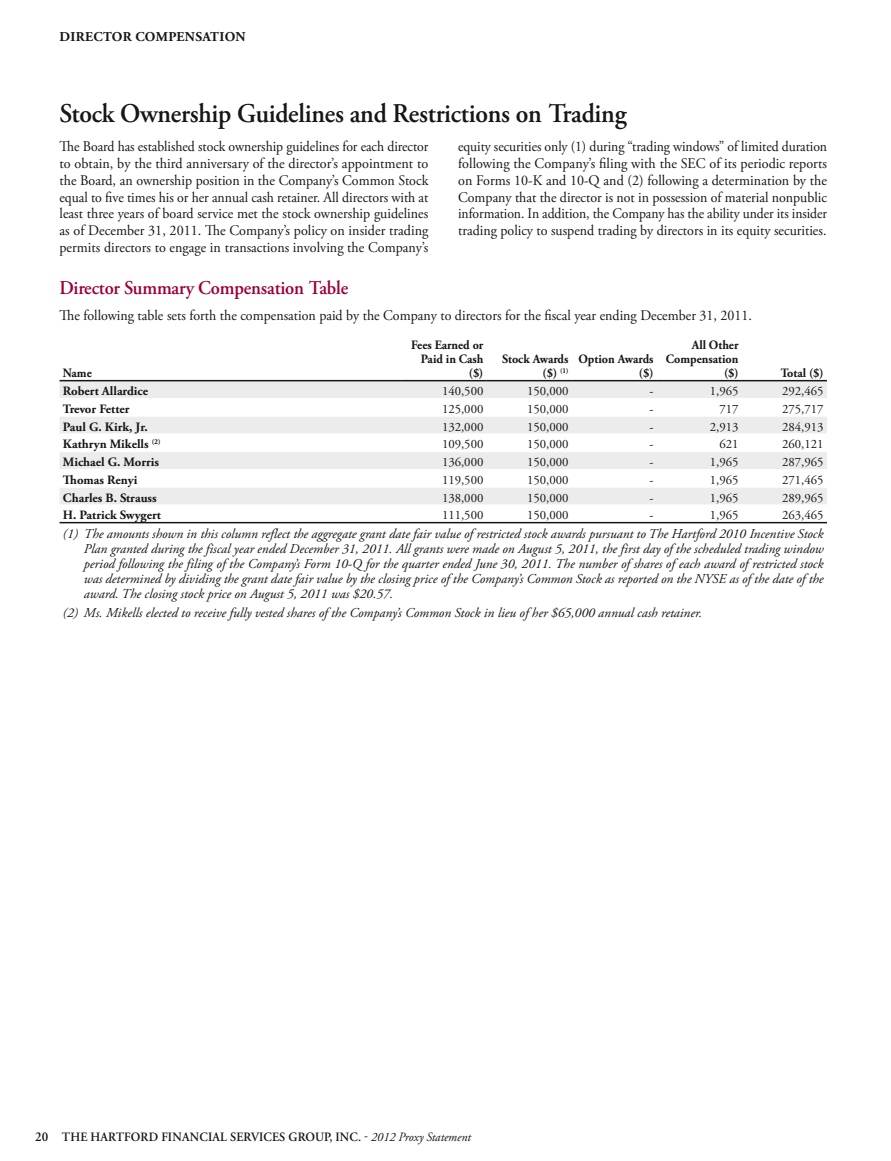
<style>
.page{position:relative;width:891px;height:1161px;background:#fff}
.page>*{position:absolute;margin:0;border:0;box-sizing:border-box;transform-origin:0 0}
.t1{font:600 27px "Adobe Garamond Pro";letter-spacing:-.01em;color:#151616;scale:.95 1}
.t2{font:600 19.5px "Adobe Garamond Pro";letter-spacing:-.01em;color:#9b003a;scale:.95 1}
.t3{font:14.7px/16.8px "Adobe Garamond Pro";color:#151616;text-align:justify;scale:.94 1}
.t4{font:14.7px/16.8px "Adobe Garamond Pro";color:#151616;text-align:justify;scale:.93 1}
.t5{font:14.7px "Adobe Garamond Pro";color:#151616;scale:.95 1}
.t6{font:italic 13.5px/15px "Adobe Garamond Pro";color:#151616;text-align:justify}
.t7{font:700 13.5px "Adobe Garamond Pro";letter-spacing:.025em;color:#151616}
.t8{font:12.75px "Adobe Garamond Pro";color:#151616}
.t9{font:700 12.75px "Adobe Garamond Pro";color:#151616}
.t10{font:700 12.75px/14.2px "Adobe Garamond Pro";color:#151616;text-align:right;scale:.95 1}
.t11{font:600 12.75px "Adobe Garamond Pro";letter-spacing:.015em;color:#151616;scale:.95 1}
.s1{font-size:13.5px}
.s2{font-weight:400}
.s3{font-weight:400;font-style:italic}
</style>
<div class="page">
<svg style="left:60px;top:381px;width:767px;height:123px;fill:#ececec"></svg>
<hr style="left:60px;top:522px;width:767px;height:1px;background:#151616">
<hr style="left:60px;top:398px;width:767px;height:1px;background:#fff">
<hr style="left:60px;top:416px;width:767px;height:1px;background:#fff">
<hr style="left:60px;top:434px;width:767px;height:1px;background:#fff">
<hr style="left:60px;top:451px;width:767px;height:1px;background:#fff">
<hr style="left:60px;top:469px;width:767px;height:1px;background:#fff">
<hr style="left:60px;top:487px;width:342px;height:1px;background:#fff">
<hr style="left:402px;top:487px;width:85px;height:1px;background:#fff">
<hr style="left:487px;top:487px;width:85px;height:1px;background:#fff">
<hr style="left:572px;top:487px;width:85px;height:1px;background:#fff">
<hr style="left:657px;top:487px;width:85px;height:1px;background:#fff">
<hr style="left:742px;top:487px;width:85px;height:1px;background:#fff">
<hr style="left:60px;top:380px;width:342px;height:1px;background:#151616">
<hr style="left:402px;top:380px;width:85px;height:1px;background:#151616">
<hr style="left:487px;top:380px;width:85px;height:1px;background:#151616">
<hr style="left:572px;top:380px;width:85px;height:1px;background:#151616">
<hr style="left:657px;top:380px;width:85px;height:1px;background:#151616">
<hr style="left:742px;top:380px;width:85px;height:1px;background:#151616">
<p class="t7" style="left:60px;top:31px;width:188px">DIRECTOR COMPENSATION</p>
<h1 class="t1" style="left:60px;top:102px;width:598px">Stock Ownership Guidelines and Restrictions on Trading</h1>
<p class="t3" style="left:60px;top:139px;width:394px">The Board has established stock ownership guidelines for each director to obtain, by the third anniversary of the director’s appointment to the Board, an ownership position in the Company’s Common Stock equal to five times his or her annual cash retainer. All directors with at least three years of board service m et the stock ownership guidelines as of December 31, 2011. The Company’s policy on insider trading permits directors to engage in transactions involving the Company’s</p>
<p class="t4" style="left:458px;top:139px;width:398px">equity securities only (1) during “trading windows” of limited duration following the Company’s filing with the SEC of its periodic reports on Forms 10-K and 10-Q and (2) following a determination by the Company that the director is not in possession of material nonpublic information. In addition, the Company has the ability under its insider trading policy to suspend trading by directors in its equity securities.</p>
<h2 class="t2" style="left:60px;top:280px;width:306px">Director Summary Compensation Table</h2>
<p class="t5" style="left:60px;top:309px;width:730px">The following table sets forth the compensation paid by the Company to directors for the fiscal year ending December 31, 2011.</p>
<p class="t10" style="left:63px;top:367px;width:32px">Name</p>
<p class="t10" style="left:411px;top:339px;width:78px">Fees Earned or<br>Paid in Cash ($)</p>
<p class="t10" style="left:502px;top:353px;width:71px">Stock Awards ($) <sup>(1)</sup></p>
<p class="t10" style="left:579px;top:353px;width:80px">Option Awards ($)</p>
<p class="t10" style="left:666px;top:339px;width:78px">All Other<br>Compensation ($)</p>
<p class="t10" style="left:781px;top:367px;width:46px">Total ($)</p>
<p class="t9" style="left:63px;top:386px;width:87px">Robert Allardice</p>
<p class="t8" style="left:442px;top:386px;width:43px">140,500</p>
<p class="t8" style="left:527px;top:386px;width:43px">150,000</p>
<p class="t8" style="left:649px;top:386px;width:6px">-</p>
<p class="t8" style="left:710px;top:386px;width:30px">1,965</p>
<p class="t8" style="left:782px;top:386px;width:43px">292,465</p>
<p class="t9" style="left:63px;top:404px;width:68px">Trevor Fetter</p>
<p class="t8" style="left:442px;top:404px;width:43px">125,000</p>
<p class="t8" style="left:527px;top:404px;width:43px">150,000</p>
<p class="t8" style="left:649px;top:404px;width:6px">-</p>
<p class="t8" style="left:719px;top:404px;width:21px">717</p>
<p class="t8" style="left:782px;top:404px;width:43px">275,717</p>
<p class="t9" style="left:63px;top:421px;width:86px">Paul G. Kirk, Jr.</p>
<p class="t8" style="left:442px;top:421px;width:43px">132,000</p>
<p class="t8" style="left:527px;top:421px;width:43px">150,000</p>
<p class="t8" style="left:649px;top:421px;width:6px">-</p>
<p class="t8" style="left:710px;top:421px;width:30px">2,913</p>
<p class="t8" style="left:782px;top:421px;width:43px">284,913</p>
<p class="t9" style="left:63px;top:439px;width:99px">Kathryn Mikells <sup>(2)</sup></p>
<p class="t8" style="left:442px;top:439px;width:43px">109,500</p>
<p class="t8" style="left:527px;top:439px;width:43px">150,000</p>
<p class="t8" style="left:649px;top:439px;width:6px">-</p>
<p class="t8" style="left:719px;top:439px;width:21px">621</p>
<p class="t8" style="left:782px;top:439px;width:43px">260,121</p>
<p class="t9" style="left:63px;top:457px;width:98px">Michael G. Morris</p>
<p class="t8" style="left:442px;top:457px;width:43px">136,000</p>
<p class="t8" style="left:527px;top:457px;width:43px">150,000</p>
<p class="t8" style="left:649px;top:457px;width:6px">-</p>
<p class="t8" style="left:710px;top:457px;width:30px">1,965</p>
<p class="t8" style="left:782px;top:457px;width:43px">287,965</p>
<p class="t9" style="left:63px;top:475px;width:76px">Thomas Renyi</p>
<p class="t8" style="left:442px;top:475px;width:43px">119,500</p>
<p class="t8" style="left:527px;top:475px;width:43px">150,000</p>
<p class="t8" style="left:649px;top:475px;width:6px">-</p>
<p class="t8" style="left:710px;top:475px;width:30px">1,965</p>
<p class="t8" style="left:782px;top:475px;width:43px">271,465</p>
<p class="t9" style="left:63px;top:492px;width:95px">Charles B. Strauss</p>
<p class="t8" style="left:442px;top:492px;width:43px">138,000</p>
<p class="t8" style="left:527px;top:492px;width:43px">150,000</p>
<p class="t8" style="left:649px;top:492px;width:6px">-</p>
<p class="t8" style="left:710px;top:492px;width:30px">1,965</p>
<p class="t8" style="left:782px;top:492px;width:43px">289,965</p>
<p class="t9" style="left:63px;top:510px;width:100px">H. Patrick Swygert</p>
<p class="t8" style="left:442px;top:510px;width:43px">111,500</p>
<p class="t8" style="left:527px;top:510px;width:43px">150,000</p>
<p class="t8" style="left:649px;top:510px;width:6px">-</p>
<p class="t8" style="left:710px;top:510px;width:30px">1,965</p>
<p class="t8" style="left:782px;top:510px;width:43px">263,465</p>
<p class="t6" style="left:84px;top:527px;width:741px;text-indent:-21px">(1) The amounts shown in this column reflect the aggregate grant date fair value of restricted stock awards pursuant to The Hartford 2010 Incentive Stock Plan granted during the fiscal year ended December 31, 2011. All grants were made on August 5, 2011, the first day of the scheduled trading window period following the filing of the Company’s Form 10-Q for the quarter ended June 30, 2011. The number of shares of each award of restricted stock was determined by dividing the grant date fair value by the closing price of the Company’s Common Stock as reported on the NYSE as of the date of the award. The closing stock price on August 5, 2011 was $20.57.</p>
<p class="t6" style="left:63px;top:606px;width:641px">(2) Ms. Mikells elected to receive fully vested shares of the Company’s Common Stock in lieu of her $65,000 annual cash retainer.</p>
<p class="t11" style="left:35px;top:1132px;width:460px"><span class="s1">20</span> THE HARTFORD FINANCIAL SERVICES GROUP, INC. <span class="s2">-</span> <span class="s3">2012 Proxy Statement</span></p>
</div>
